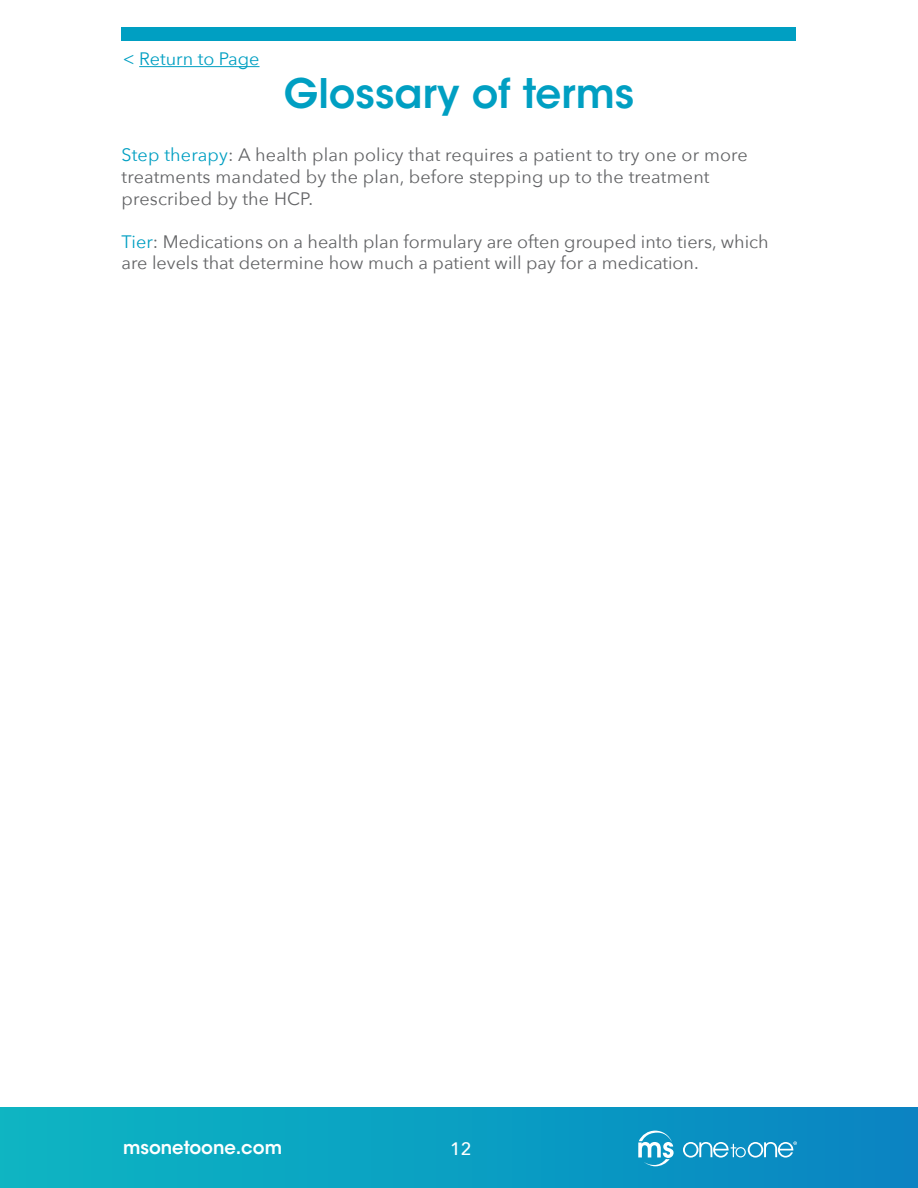
<style>
.page{position:relative;width:918px;height:1188px;background:#fff}
.page>*{position:absolute;margin:0;border:0;box-sizing:border-box;transform-origin:0 0}
.t1{font:600 40.5px "ITC Avant Garde Std";color:#009fc2}
.t2{font:18px/21.6px "Avenir Next";color:#636466}
.t3{font:600 18px "ITC Avant Garde Std";color:#fff}
.t4{font:18px "Avenir Next";color:#009fc2}
.t5{font:500 18px "Avenir Next";color:#fff}
.s1{color:#009fc2}
</style>
<div class="page">
<svg style="left:0;top:1107px;width:918px;height:81px;background:#0a9ec2"></svg>
<svg style="left:638px;top:1131px;width:36px;height:35px"></svg>
<svg style="left:683px;top:1141px;width:114px;height:17px;background:#4dadd2"></svg>
<div style="left:122px;top:27px;width:674px;height:13px;background:#009fc2"></div>
<hr style="left:139px;top:66px;width:121px;height:1px;background:#009fc2">
<p class="t4" style="left:123px;top:44px;width:138px">&lt; Return to Page</p>
<h1 class="t1" style="left:284px;top:67px;width:352px">Glossary of terms</h1>
<p class="t2" style="left:122px;top:144px;width:628px"><span class="s1">Step therapy</span>: A health plan policy that requires a patient to try one or more treatments mandated by the plan, before stepping up to the treatment prescribed by the HCP.</p>
<p class="t2" style="left:122px;top:230px;width:649px"><span class="s1">Tier</span>: Medications on a health plan formulary are often grouped into tiers, which are levels that determine how much a patient will pay for a medication.</p>
<p class="t3" style="left:123px;top:1136px;width:161px">msonetoone.com</p>
<p class="t5" style="left:450px;top:1133px;width:23px">12</p>
</div>
